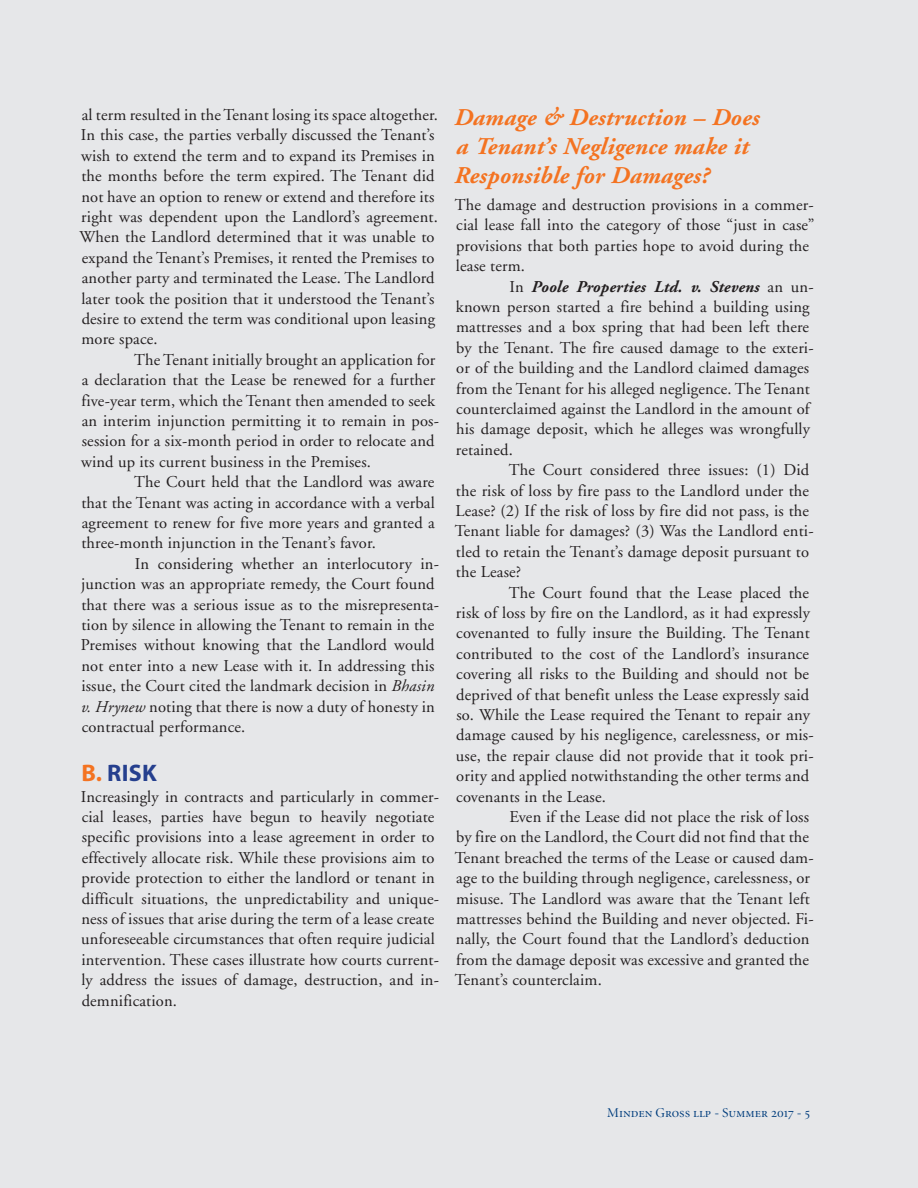
<style>
.page{position:relative;width:918px;height:1188px;background:#e6e7e9}
.page>*{position:absolute;margin:0;border:0;box-sizing:border-box;transform-origin:0 0}
.t1{font:italic 700 24px/28.8px "Adobe Garamond LT";letter-spacing:.01em;color:#f47321}
.t2{font:700 24px "Myriad Pro";color:#253f8e}
.t3{font:16.5px/20.4px "Adobe Garamond LT";letter-spacing:.01em;color:#231f20}
.t4{font:13.5px "Minion Display Regular SC";color:#013d7d}
.s1{font-style:italic}
.s2{color:#f47321}
.s3{font-weight:700;font-style:italic}
</style>
<div class="page">
<p class="t3" style="left:79px;top:106px;width:360px">al term resulted in the Tenant losing its space altogether.<br>In this case, the parties verbally discussed the Tenant’s wish to extend the term and to expand its Premises in the months before the term expired. The Tenant did not have an option to renew or extend and therefore its right was dependent upon the Landlord’s agreement.<br>When the Landlord determined that it was unable to expand the Tenant’s Premises, it rented the Premises to another party and terminated the Lease. The Landlord later took the position that it understood the Tenant’s desire to extend the term was conditional upon leasing more space.</p>
<p class="t3" style="left:81px;top:351px;width:360px;text-indent:53px">The Tenant initially brought an application for a declaration that the Lease be renewed for a further five-year term, which the Tenant then amended to seek an interim injunction permitting it to remain in pos&shy;session for a six-month period in order to relocate and wind up its current business in the Premises.</p>
<p class="t3" style="left:81px;top:473px;width:355px;text-align:justify;text-indent:53px">The Court held that the Landlord was aware that the Tenant was acting in accordance with a verbal agreement to renew for five more years and granted a three-month injunction in the Tenant’s favor.</p>
<p class="t3" style="left:81px;top:555px;width:360px;text-indent:54px">In considering whether an interlocutory in&shy;junction was an appropriate remedy, the Court found that there was a serious issue as to the misrepresenta&shy;tion by silence in allowing the Tenant to remain in the Premises without knowing that the Landlord would not enter into a new Lease with it. In addressing this issue, the Court cited the landmark decision in <span class="s1">Bhasin v. Hrynew</span> noting that there is now a duty of honesty in contractual performance.</p>
<h1 class="t2" style="left:81px;top:764px;width:77px"><span class="s2">B.</span> RISK</h1>
<p class="t3" style="left:81px;top:788px;width:360px">Increasingly in contracts and particularly in commer&shy;cial leases, parties have begun to heavily negotiate specific provisions into a lease agreement in order to effectively allocate risk. While these provisions aim to provide protection to either the landlord or tenant in difficult situations, the unpredictability and unique&shy;ness of issues that arise during the term of a lease create unforeseeable circumstances that often require judicial intervention. These cases illustrate how courts current&shy;ly address the issues of damage, destruction, and in&shy;demnification.</p>
<h1 class="t1" style="left:454px;top:105px;width:307px">Damage &amp; Destruction – Does a Tenant’s Negligence make it<br>Responsible for Damages?</h1>
<p class="t3" style="left:455px;top:196px;width:361px">The damage and destruction provisions in a commer&shy;cial lease fall into the category of those “just in case” provisions that both parties hope to avoid during the lease term.</p>
<p class="t3" style="left:456px;top:278px;width:359px;text-indent:54px">In <span class="s3">Poole Properties Ltd. v. Stevens</span> an un&shy;known person started a fire behind a building using mattresses and a box spring that had been left there by the Tenant. The fire caused damage to the exteri&shy;or of the building and the Landlord claimed damages from the Tenant for his alleged negligence. The Tenant counterclaimed against the Landlord in the amount of his damage deposit, which he alleges was wrongfully retained.</p>
<p class="t3" style="left:455px;top:461px;width:360px;text-indent:54px">The Court considered three issues: (1) Did the risk of loss by fire pass to the Landlord under the Lease? (2) If the risk of loss by fire did not pass, is the Tenant liable for damages? (3) Was the Landlord enti&shy;tled to retain the Tenant’s damage deposit pursuant to the Lease?</p>
<p class="t3" style="left:456px;top:584px;width:359px;text-indent:53px">The Court found that the Lease placed the risk of loss by fire on the Landlord, as it had expressly covenanted to fully insure the Building. The Tenant contributed to the cost of the Landlord’s insurance covering all risks to the Building and should not be deprived of that benefit unless the Lease expressly said so. While the Lease required the Tenant to repair any damage caused by his negligence, carelessness, or mis&shy;use, the repair clause did not provide that it took pri&shy;ority and applied notwithstanding the other terms and covenants in the Lease.</p>
<p class="t3" style="left:455px;top:808px;width:360px;text-indent:55px">Even if the Lease did not place the risk of loss by fire on the Landlord, the Court did not find that the Tenant breached the terms of the Lease or caused dam&shy;age to the building through negligence, carelessness, or misuse. The Landlord was aware that the Tenant left mattresses behind the Building and never objected. Fi&shy;nally, the Court found that the Landlord’s deduction from the damage deposit was excessive and granted the Tenant’s counterclaim.</p>
<p class="t4" style="left:607px;top:1108px;width:204px">Minden Gross llp - Summer 2017 - 5</p>
</div>
